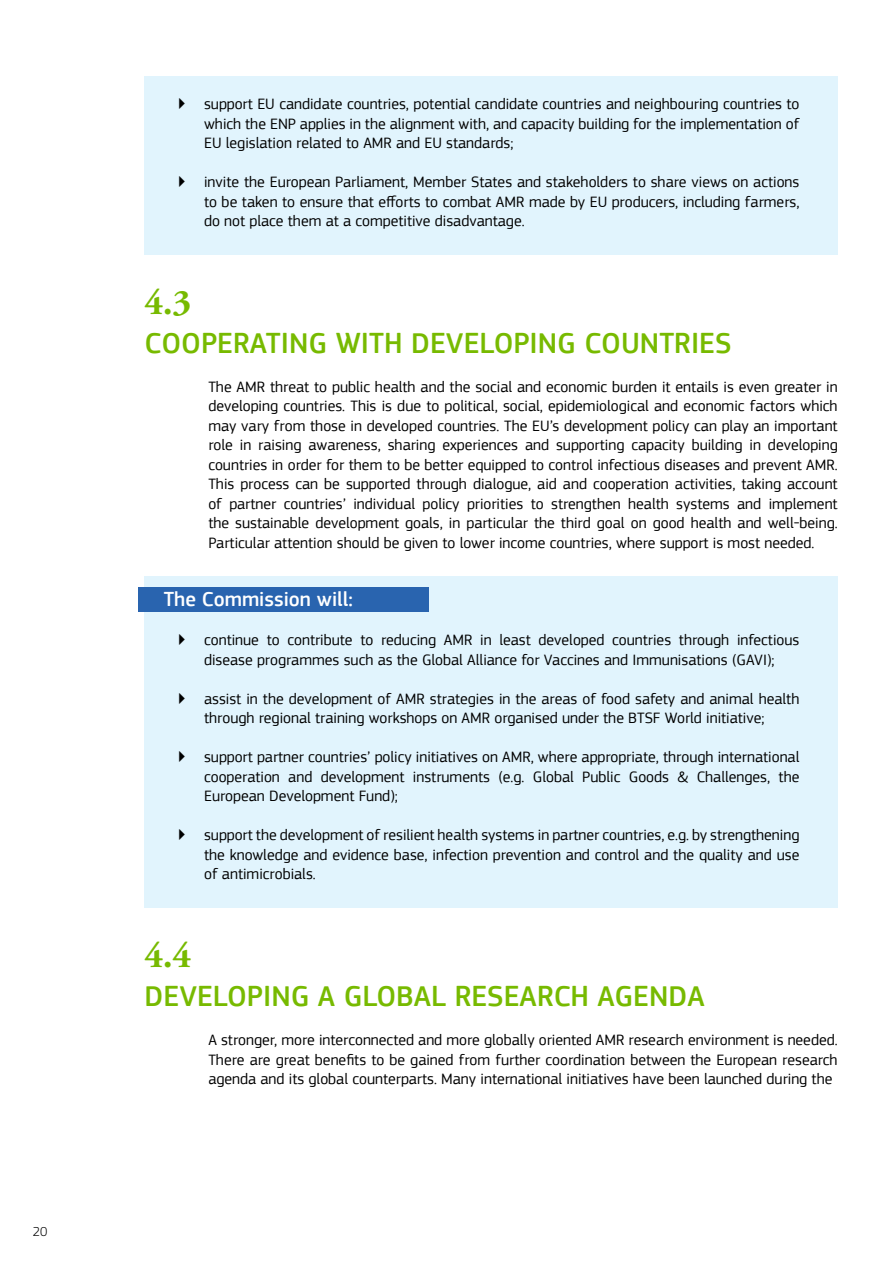
<style>
.page{position:relative;width:893px;height:1263px;background:#fff}
.page>*{position:absolute;margin:0;border:0;box-sizing:border-box;transform-origin:0 0}
.t1{font:700 36px "Adobe Garamond Pro";color:#77ba00}
.t2{font:500 30px "EC Square Sans Pro";color:#77ba00}
.t3{font:500 21px "EC Square Sans Pro";color:#fff}
.t4{font:15.75px/19.5px "EC Square Sans Pro";color:#000;text-align:justify}
.t5{font:300 13.5px "EC Square Sans Pro";color:#000}
</style>
<div class="page">
<div style="left:145px;top:77px;width:693px;height:178px;background:#e1f4fd"></div>
<div style="left:145px;top:576px;width:693px;height:332px;background:#e1f4fd"></div>
<div style="left:138px;top:587px;width:291px;height:25px;background:#2964af"></div>
<p class="t5" style="left:33px;top:1224px;width:16px">20</p>
<p class="t4" style="left:204px;top:94px;width:597px;text-indent:-27px">▶ support EU candidate countries, potential candidate countries and neighbouring countries to which the ENP applies in the alignment with, and capacity building for the implementation of EU legislation related to AMR and EU standards;</p>
<p class="t4" style="left:204px;top:172px;width:597px;text-indent:-27px">▶ invite the European Parliament, Member States and stakeholders to share views on actions to be taken to ensure that efforts to combat AMR made by EU producers, including farmers, do not place them at a competitive disadvantage.</p>
<h1 class="t1" style="left:145px;top:281px;width:48px">4.3</h1>
<h2 class="t2" style="left:145px;top:325px;width:589px">COOPERATING WITH DEVELOPING COUNTRIES</h2>
<p class="t4" style="left:208px;top:377px;width:631px">The AMR threat to public health and the social and economic burden it entails is even greater in developing countries. This is due to political, social, epidemiological and economic factors which may vary from those in developed countries. The EU’s development policy can play an important role in raising awareness, sharing experiences and supporting capacity building in developing countries in order for them to be better equipped to control infectious diseases and prevent AMR.<br>This process can be supported through dialogue, aid and cooperation activities, taking account of partner countries’ individual policy priorities to strengthen health systems and implement the sustainable development goals, in particular the third goal on good health and well-being.<br>Particular attention should be given to lower income countries, where support is most needed.</p>
<h3 class="t3" style="left:164px;top:587px;width:191px">The Commission will:</h3>
<p class="t4" style="left:177px;top:630px;width:624px;text-align:center">▶ continue to contribute to reducing AMR in least developed countries through infectious disease programmes such as the Global Alliance for Vaccines and Immunisations (GAVI);</p>
<p class="t4" style="left:177px;top:689px;width:624px;text-align:center">▶ assist in the development of AMR strategies in the areas of food safety and animal health through regional training workshops on AMR organised under the BTSF World initiative;</p>
<p class="t4" style="left:204px;top:747px;width:597px;text-indent:-27px">▶ support partner countries’ policy initiatives on AMR, where appropriate, through international cooperation and development instruments (e.g. Global Public Goods &amp; Challenges, the European Development Fund);</p>
<p class="t4" style="left:204px;top:825px;width:597px;text-indent:-27px">▶ support the development of resilient health systems in partner countries, e.g. by strengthening the knowledge and evidence base, infection prevention and control and the quality and use of antimicrobials.</p>
<h1 class="t1" style="left:145px;top:935px;width:48px">4.4</h1>
<h2 class="t2" style="left:145px;top:979px;width:562px">DEVELOPING A GLOBAL RESEARCH AGENDA</h2>
<p class="t4" style="left:208px;top:1030px;width:631px">A stronger, more interconnected and more globally oriented AMR research environment is needed.<br>There are great benefits to be gained from further coordination between the European research agenda and its global counterparts. Many international initiatives have been launched during the</p>
</div>
